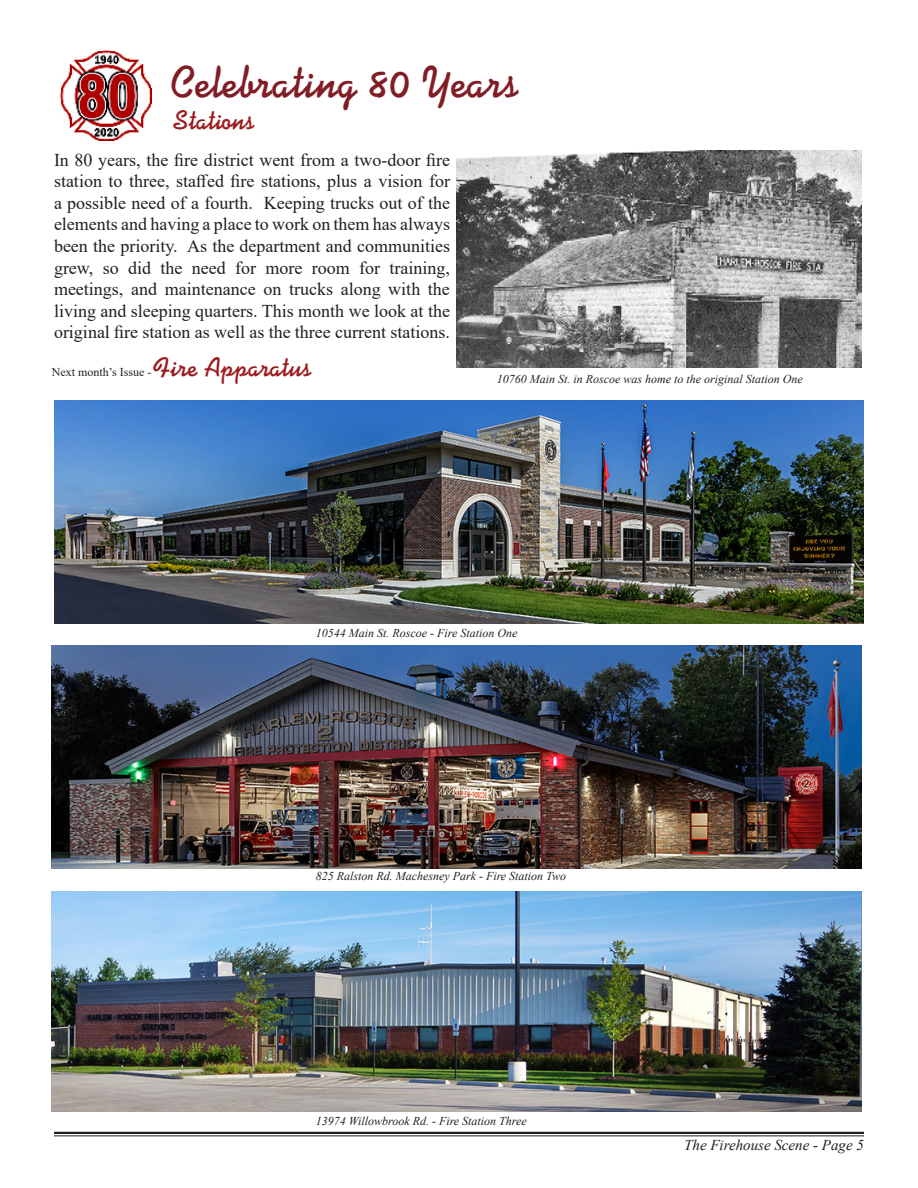
<style>
.page{position:relative;width:918px;height:1188px;background:#fff}
.page>*{position:absolute;margin:0;border:0;box-sizing:border-box;transform-origin:0 0}
.t1{font:45px "Di Normal";color:#811e25}
.t2{font:27px "Di Normal";color:#9c1b1f}
.t3{font:18px/21.6px "Times New Roman";color:#221f1f;text-align:justify}
.t4{font:italic 15px "Times New Roman";color:#221f1f}
.t5{font:italic 12px "Times New Roman";color:#221f1f}
.t6{font:12px "Times New Roman";color:#221f1f}
</style>
<div class="page">
<hr style="left:54px;top:1132px;width:810px;height:2px;background:#221f1f">
<hr style="left:54px;top:1135px;width:810px;height:1px;background:#221f1f">
<img style="left:60px;top:50px;width:91px;height:91px">
<img style="left:54px;top:400px;width:810px;height:223px">
<img style="left:52px;top:645px;width:810px;height:223px">
<img style="left:52px;top:892px;width:810px;height:220px">
<img style="left:457px;top:150px;width:405px;height:218px">
<h1 class="t1" style="left:173px;top:56px;width:349px">Celebrating 80 Years</h1>
<h2 class="t2" style="left:173px;top:105px;width:84px">Stations</h2>
<p class="t3" style="left:54px;top:148px;width:398px">In 80 years, the fire district went from a two-door fire station to three, staffed fire stations, plus a vision for a possible need of a fourth. Keeping trucks out of the elements and having a place to work on them has always been the priority. As the department and communities grew, so did the need for more room for training, meetings, and maintenance on trucks along with the living and sleeping quarters. This month we look at the original fire station as well as the three current stations.</p>
<p class="t6" style="left:52px;top:364px;width:101px">Next month’s Issue -</p>
<h2 class="t2" style="left:154px;top:352px;width:160px">Fire Apparatus</h2>
<p class="t5" style="left:497px;top:374px;width:308px">10760 Main St. in Roscoe was home to the original Station One</p>
<p class="t5" style="left:316px;top:628px;width:203px">10544 Main St. Roscoe - Fire Station One</p>
<p class="t5" style="left:316px;top:872px;width:252px">825 Ralston Rd. Machesney Park - Fire Station Two</p>
<p class="t5" style="left:316px;top:1117px;width:212px">13974 Willowbrook Rd. - Fire Station Three</p>
<p class="t4" style="left:684px;top:1140px;width:181px">The Firehouse Scene - Page 5</p>
</div>
